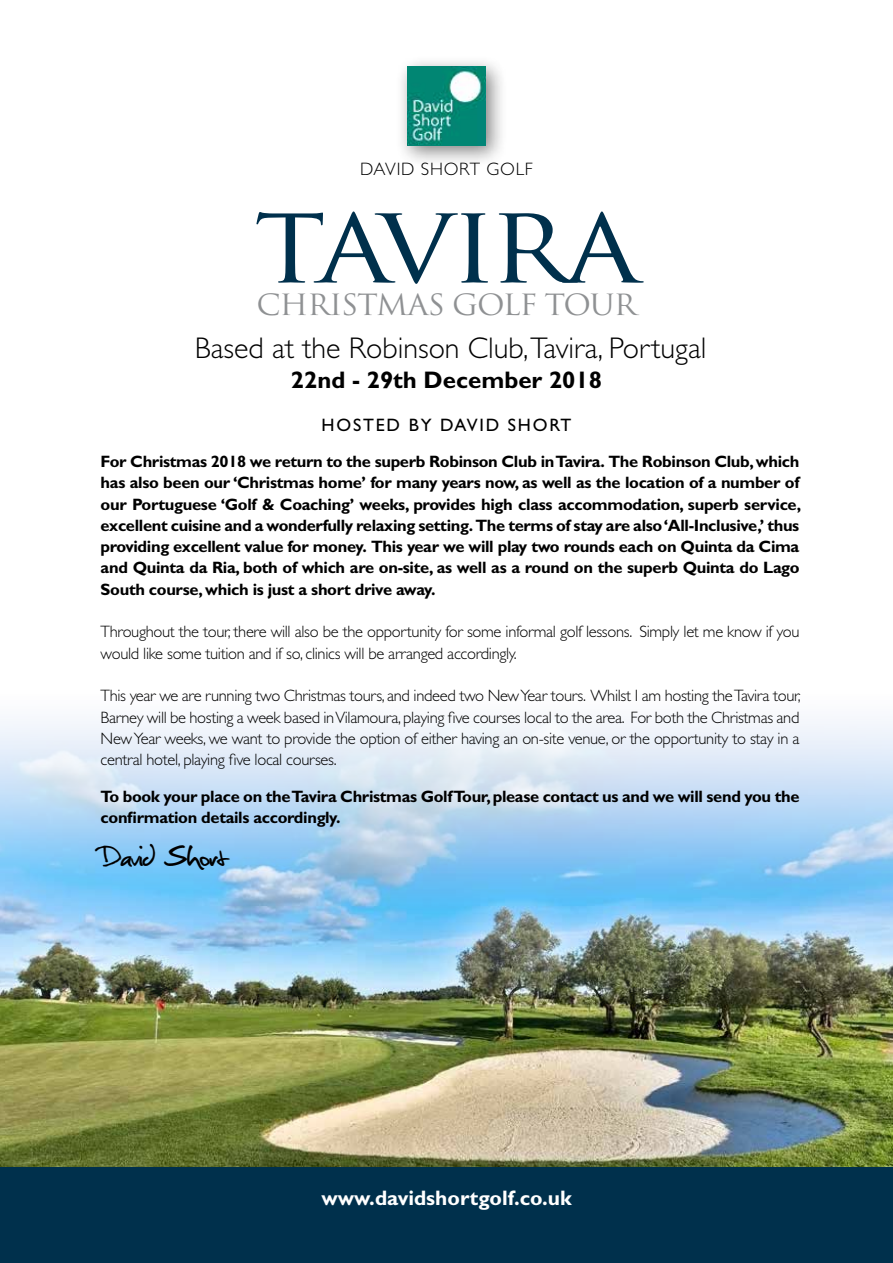
<style>
.page{position:relative;width:893px;height:1263px;background:#fff}
.page>*{position:absolute;margin:0;border:0;box-sizing:border-box;transform-origin:0 0}
.t1{font:108px "Trajan Pro";letter-spacing:-.06em;color:#00304c;scale:1.1 1}
.t2{font:39px "Christopherhand";letter-spacing:-.02em;color:#000}
.t3{font:300 30px "Gill Sans Std";color:#000}
.t4{font:28.5px "Trajan Pro";letter-spacing:-.04em;color:#8f9193;scale:1.06 1}
.t5{font:700 24px "Gill Sans Std";color:#000}
.t6{font:700 21px "Gill Sans Std";color:#fff}
.t7{font:18px "Gill Sans Std";letter-spacing:.1em;color:#000}
.t8{font:300 18px "Gill Sans Std";letter-spacing:.04em;color:#000}
.t9{font:700 16.5px/21.3px "Gill Sans Std";letter-spacing:-.02em;color:#000;text-align:justify}
.t10{font:300 16.5px/21.3px "Gill Sans Std";letter-spacing:-.02em;color:#000}
</style>
<div class="page">
<img style="left:0;top:721px;width:893px;height:446px">
<div style="left:395px;top:55px;width:113px;height:112px;background:#000;opacity:.5"></div>
<img style="left:407px;top:67px;width:79px;height:78px">
<div style="left:0;top:1167px;width:893px;height:96px;background:#00304c"></div>
<p class="t8" style="left:360px;top:158px;width:174px">DAVID SHORT GOLF</p>
<h1 class="t1" style="left:254px;top:175px;width:352px">tavira</h1>
<h3 class="t4" style="left:256px;top:287px;width:360px">CHRISTMAS GOLF TOUR</h3>
<h3 class="t3" style="left:195px;top:331px;width:513px">Based at the Robinson Club,Tavira, Portugal</h3>
<h3 class="t5" style="left:291px;top:365px;width:313px">22nd - 29th December 2018</h3>
<p class="t7" style="left:322px;top:415px;width:251px">HOSTED BY DAVID SHORT</p>
<p class="t9" style="left:101px;top:451px;width:702px">For Christmas 2018 we return to the superb Robinson Club in Tavira. The Robinson Club, which has also been our ‘Christmas home’ for many years now, as well as the location of a number of our Portuguese ‘Golf &amp; Coaching’ weeks, provides high class accommodation, superb service, excellent cuisine and a wonderfully relaxing setting. The terms of stay are also ‘All-Inclusive,’ thus providing excellent value for money. This year we will play two rounds each on Quinta da Cima and Quinta da Ria, both of which are on-site, as well as a round on the superb Quinta do Lago South course, which is just a short drive away.</p>
<p class="t10" style="left:101px;top:621px;width:700px">Throughout the tour, there will also be the opportunity for some informal golf lessons. Simply let me know if you would like some tuition and if so, clinics will be arranged accordingly.</p>
<p class="t10" style="left:101px;top:685px;width:702px;text-align:justify">This year we are running two Christmas tours, and indeed two New Year tours. Whilst I am hosting the Tavira tour, Barney will be hosting a week based in Vilamoura, playing five courses local to the area. For both the Christmas and New Year weeks, we want to provide the option of either having an on-site venue, or the opportunity to stay in a central hotel, playing five local courses.</p>
<p class="t9" style="left:101px;top:785px;width:700px">To book your place on the Tavira Christmas Golf Tour, please contact us and we will send you the confirmation details accordingly.</p>
<h2 class="t2" style="left:101px;top:839px;width:131px">David Short</h2>
<p class="t6" style="left:321px;top:1186px;width:252px">www.davidshortgolf.co.uk</p>
</div>
